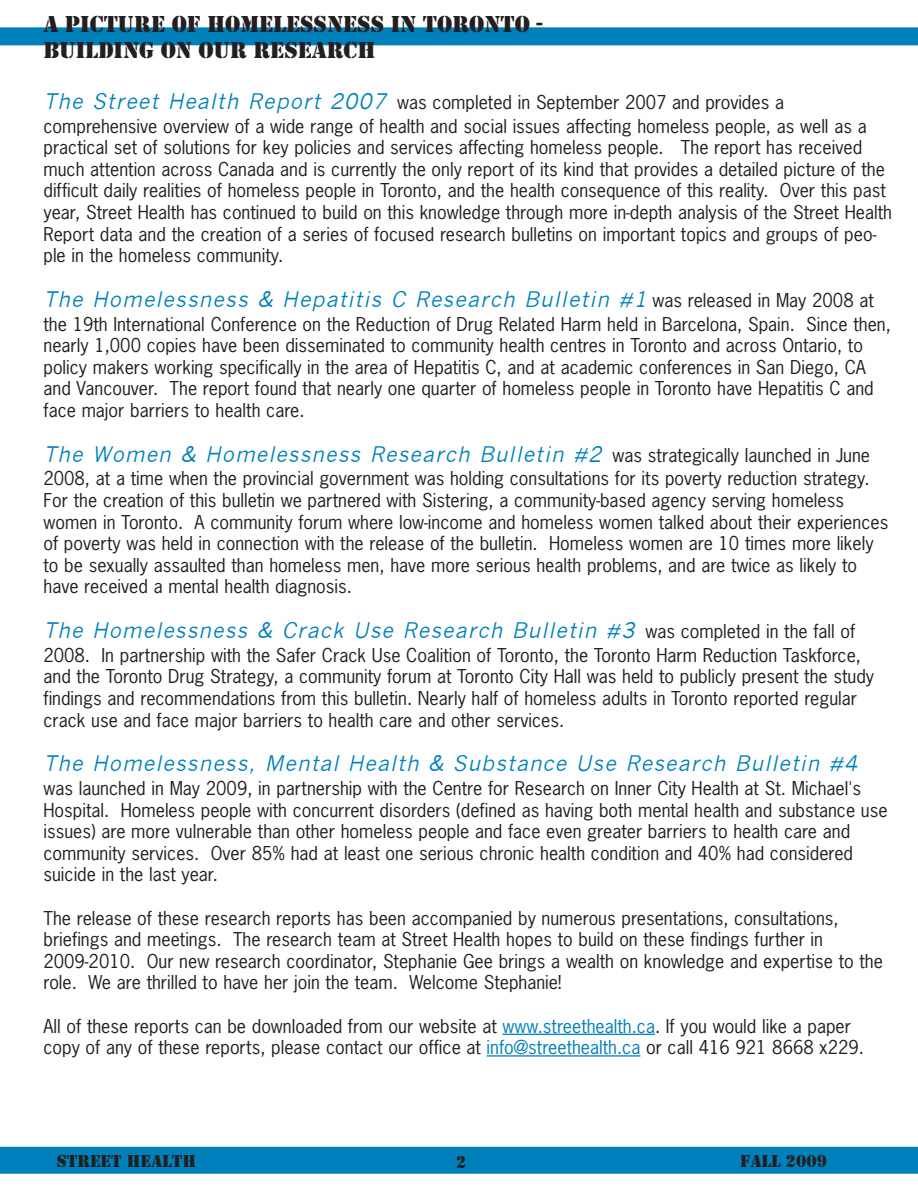
<style>
.page{position:relative;width:918px;height:1188px;background:#fff}
.page>*{position:absolute;margin:0;border:0;box-sizing:border-box;transform-origin:0 0}
.t1{font:24px/25.5px "Stencil";color:#231f20}
.t2{font:italic 21px "News Gothic";color:#0080ba}
.t3{font:18px/21.6px "News Gothic";color:#231f20}
.t4{font:18px "Stencil";color:#231f20}
.s1{font-style:italic;font-size:21px;color:#0080ba}
.s2{font-style:normal;font-size:18px;color:#231f20}
.s3{color:#0080ba}
</style>
<div class="page">
<hr style="left:502px;top:1034px;width:36px;height:1px;background:#0080ba">
<svg style="left:538px;top:1034px;width:25px;height:1px"></svg>
<hr style="left:563px;top:1034px;width:92px;height:1px;background:#0080ba">
<hr style="left:487px;top:1055px;width:62px;height:2px;background:#0080ba">
<hr style="left:548px;top:1055px;width:92px;height:2px;background:#0080ba">
<div style="left:0;top:1147px;width:918px;height:27px;background:#0080ba"></div>
<div style="left:0;top:27px;width:918px;height:18px;background:#0080ba"></div>
<h1 class="t1" style="left:44px;top:11px;width:501px">A PICTURE OF HOMELESSNESS IN TORONTO -<br>BUILDING ON OUR RESEARCH</h1>
<p class="t3" style="left:44px;top:91px;width:825px;line-height:23.7px"><span class="s1">The Street Health Report 2007</span> was completed in September 2007 and provides a comprehensive overview of a wide range of health and social issues affecting homeless people, as well as a</p>
<p class="t3" style="left:44px;top:137px;width:850px">practical set of solutions for key policies and services affecting homeless people. The report has received much attention across Canada and is currently the only report of its kind that provides a detailed picture of the difficult daily realities of homeless people in Toronto, and the health consequence of this reality. Over this past year, Street Health has continued to build on this knowledge through more in-depth analysis of the Street Health Report data and the creation of a series of focused research bulletins on important topics and groups of peo&shy;ple in the homeless community.</p>
<p class="t2" style="left:44px;top:286px;width:832px">The Homelessness &amp; Hepatitis C Research Bulletin #1 <span class="s2">wa s re l e a s e d i n M ay 2 0 08 at</span></p>
<p class="t3" style="left:44px;top:314px;width:849px">the 19th International Conference on the Reduction of Drug Related Harm held in Barcelona, Spain. Since then, nearly 1,000 copies have been disseminated to community health centres in Toronto and across Ontario, to policy makers working specifically in the area of Hepatitis C, and at academic conferences in San Diego, CA and Vancouver. The report found that nearly one quarter of homeless people in Toronto have Hepatitis C and face major barriers to health care.</p>
<p class="t2" style="left:44px;top:441px;width:828px">The Women &amp; Homelessness Research Bulletin #2 <span class="s2">was strategi ca l ly l a u n c h ed i n J u n e</span></p>
<p class="t3" style="left:44px;top:468px;width:846px">2008, at a time when the provincial government was holding consultations for its poverty reduction strategy.<br>For the creation of this bulletin we partnered with Sistering, a community-based agency serving homeless women in Toronto. A community forum where low-income and homeless women talked about their experiences of poverty was held in connection with the release of the bulletin. Homeless women are 10 times more likely to be sexually assaulted than homeless men, have more serious health problems, and are twice as likely to have received a mental health diagnosis.</p>
<p class="t2" style="left:44px;top:617px;width:813px">The Homelessness &amp; Crack Use Research Bulletin #3 <span class="s2">wa s c o m p l ete d i n th e fa l l of</span></p>
<p class="t3" style="left:44px;top:645px;width:832px">2008. In partnership with the Safer Crack Use Coalition of Toronto, the Toronto Harm Reduction Taskforce, and the Toronto Drug Strategy, a community forum at Toronto City Hall was held to publicly present the study findings and recommendations from this bulletin. Nearly half of homeless adults in Toronto reported regular crack use and face major barriers to health care and other services.</p>
<p class="t2" style="left:44px;top:751px;width:820px">The Homelessness, Mental Health &amp; Substance Use Research Bulletin #4</p>
<p class="t3" style="left:44px;top:778px;width:846px">was launched in May 2009, in partnership with the Centre for Research on Inner City Health at St. Michael's Hospital. Homeless people with concurrent disorders (defined as having both mental health and substance use issues) are more vulnerable than other homeless people and face even greater barriers to health care and community services. Over 85% had at least one serious chronic health condition and 40% had considered suicide in the last year.</p>
<p class="t3" style="left:44px;top:908px;width:841px">The release of these research reports has been accompanied by numerous presentations, consultations, briefings and meetings. The research team at Street Health hopes to build on these findings further in 2009-2010. Our new research coordinator, Stephanie Gee brings a wealth on knowledge and expertise to the role. We are thrilled to have her join the team. Welcome Stephanie!</p>
<p class="t3" style="left:43px;top:1016px;width:822px">All of these reports can be downloaded from our website at <span class="s3">www.streethealth.ca</span>. If you would like a paper copy of any of these reports, please contact our office at <span class="s3">info@streethealth.ca</span> or call 416 921 8668 x229.</p>
<p class="t4" style="left:57px;top:1150px;width:141px">STREET HEALTH</p>
<p class="t4" style="left:740px;top:1150px;width:88px">FALL 2009</p>
<p class="t4" style="left:456px;top:1151px;width:12px">2</p>
</div>
